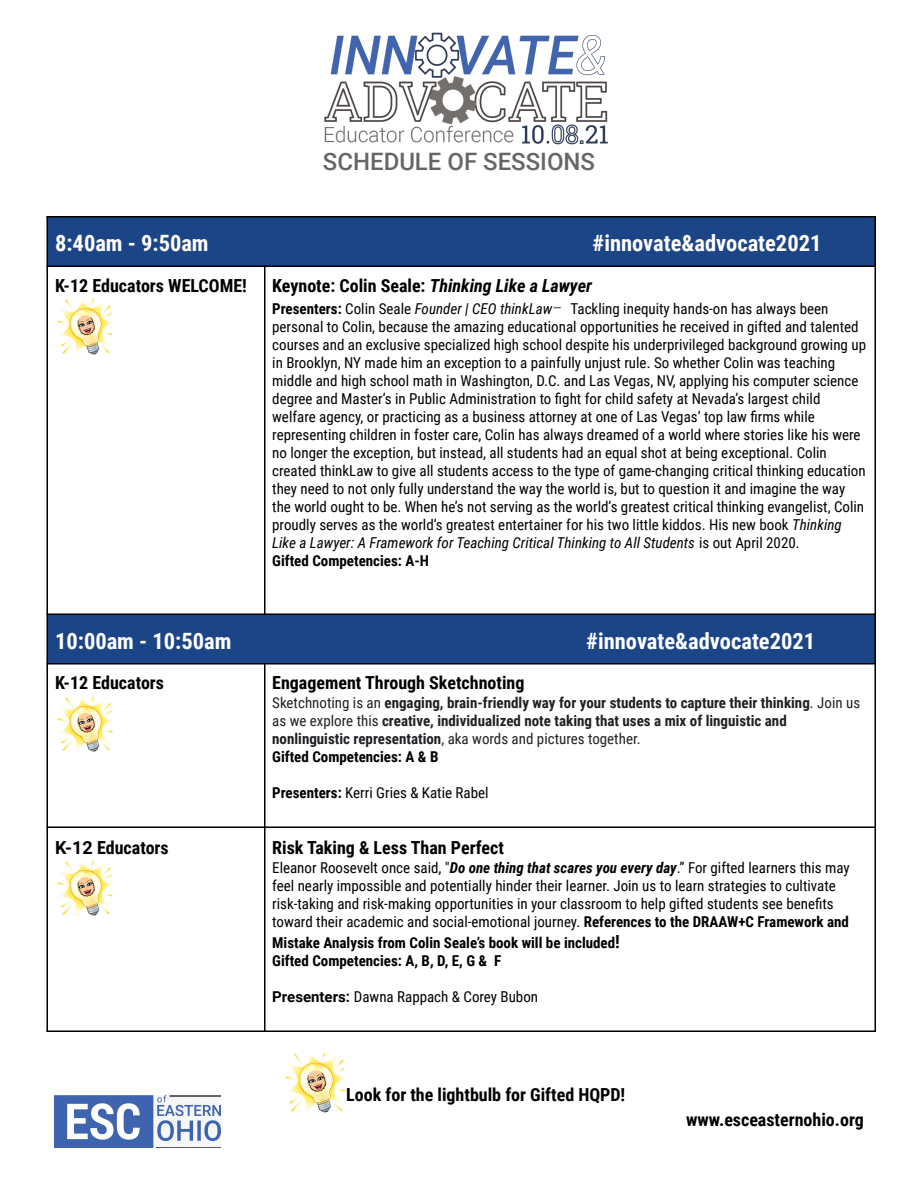
<style>
.page{position:relative;width:918px;height:1188px;background:#fff}
.page>*{position:absolute;margin:0;border:0;box-sizing:border-box;transform-origin:0 0}
.t1{font:500 24px "Roboto";color:#666}
.t2{font:700 22.5px "Roboto Condensed";color:#fff}
.t3{font:700 18px "Roboto Condensed";color:#000}
.t4{font:15px/18px "Roboto Condensed";color:#000}
.t5{font:700 15px/18px "Roboto Condensed";color:#202124}
.t6{font:700 15px/18.8px "Roboto Condensed";color:#000}
.s1{font-style:italic}
.s2{font-weight:700}
.s3{font-style:italic;font-size:18px;color:#666}
.s4{font-weight:400}
.s5{color:#000}
.s6{font-family:"Roboto"}
.s7{font-weight:700;font-style:italic}
.s8{font-size:18px}
.s9{font-family:"Roboto";font-weight:700}
</style>
<div class="page">
<div style="left:47px;top:217px;width:828px;height:49px;background:#1c4587"></div>
<div style="left:47px;top:614px;width:828px;height:49px;background:#1c4587"></div>
<hr style="left:46px;top:216px;width:2px;height:816px;background:#000">
<hr style="left:264px;top:266px;width:1px;height:349px;background:#000">
<hr style="left:264px;top:663px;width:1px;height:369px;background:#000">
<hr style="left:874px;top:216px;width:2px;height:816px;background:#000">
<hr style="left:47px;top:216px;width:829px;height:2px;background:#000">
<hr style="left:47px;top:266px;width:829px;height:1px;background:#000">
<hr style="left:47px;top:614px;width:829px;height:1px;background:#000">
<hr style="left:47px;top:663px;width:829px;height:2px;background:#000">
<hr style="left:47px;top:827px;width:829px;height:1px;background:#000">
<hr style="left:47px;top:1031px;width:829px;height:1px;background:#000">
<img style="left:57px;top:299px;width:56px;height:56px">
<img style="left:57px;top:696px;width:56px;height:56px">
<img style="left:57px;top:861px;width:56px;height:55px">
<img style="left:324px;top:32px;width:284px;height:113px">
<img style="left:286px;top:1053px;width:60px;height:60px">
<img style="left:54px;top:1096px;width:166px;height:51px">
<h1 class="t1" style="left:323px;top:148px;width:274px">SCHEDULE OF SESSIONS</h1>
<h2 class="t2" style="left:55px;top:230px;width:155px">8:40am - 9:50am</h2>
<h2 class="t2" style="left:593px;top:230px;width:230px">#innovate&amp;advocate2021</h2>
<p class="t3" style="left:55px;top:275px;width:193px">K-12 Educators WELCOME!</p>
<p class="t3" style="left:272px;top:275px;width:321px">Keynote: Colin Seale: <span class="s1">Thinking Like a Lawyer</span></p>
<p class="t4" style="left:272px;top:300px;width:595px"><span class="s2">Presenters:</span> Colin Seale <span class="s1">Founder | CEO thinkLaw</span><span class="s3">–</span> Tackling inequity hands-on has always been personal to Colin, because the amazing educational opportunities he received in gifted and talented courses and an exclusive specialized high school despite his underprivileged background growing up in Brooklyn, NY made him an exception to a painfully unjust rule. So whether Colin was teaching middle and high school math in Washington, D.C. and Las Vegas, NV, applying his computer science degree and Master’s in Public Administration to fight for child safety at Nevada’s largest child welfare agency, or practicing as a business attorney at one of Las Vegas’ top law firms while representing children in foster care, Colin has always dreamed of a world where stories like his were no longer the exception, but instead, all students had an equal shot at being exceptional. Colin created thinkLaw to give all students access to the type of game-changing critical thinking education they need to not only fully understand the way the world is, but to question it and imagine the way the world ought to be. When he’s not serving as the world’s greatest critical thinking evangelist, Colin proudly serves as the world’s greatest entertainer for his two little kiddos. His new book <span class="s1">Thinking Like a Lawyer: A Framework for Teaching Critical Thinking to All Students</span> is out April 2020.<br><span class="s2">Gifted Competencies: A-H</span></p>
<h2 class="t2" style="left:55px;top:628px;width:178px">10:00am - 10:50am</h2>
<h2 class="t2" style="left:586px;top:628px;width:230px">#innovate&amp;advocate2021</h2>
<p class="t3" style="left:55px;top:673px;width:110px">K-12 Educators</p>
<p class="t3" style="left:272px;top:673px;width:254px">Engagement Through Sketchnoting</p>
<p class="t5" style="left:272px;top:694px;width:589px"><span class="s4">Sketchnoting is an</span> engaging, brain-friendly way for your students to capture their thinking<span class="s4">. Join us as we explore this</span> creative, individualized note taking that uses a mix of linguistic and nonlinguistic representation<span class="s4">, aka words and pictures together.<br></span><span class="s5">Gifted Competencies: A &amp; B</span></p>
<p class="t4" style="left:272px;top:784px;width:218px"><span class="s2">Presenters:</span> Kerri Gries &amp; Katie Rabel</p>
<p class="t3" style="left:55px;top:837px;width:115px"><span class="s6">K-12</span> Educators</p>
<p class="t3" style="left:272px;top:837px;width:233px">Risk Taking &amp; Less Than Perfect</p>
<p class="t4" style="left:272px;top:859px;width:579px">Eleanor Roosevelt once said, "<span class="s7">Do one thing that scares you every day</span>.” For gifted learners this may feel nearly impossible and potentially hinder their learner. Join us to learn strategies to cultivate risk-taking and risk-making opportunities in your classroom to help gifted students see benefits toward their academic and social-emotional journey. <span class="s2">References to the DRAAW+C Framework and</span></p>
<p class="t6" style="left:272px;top:933px;width:349px">Mistake Analysis from Colin Seale’s book will be included<span class="s8">!<br></span>Gifted Competencies: A, B, D, E, G &amp; F</p>
<p class="t4" style="left:272px;top:988px;width:267px"><span class="s9">Presenters:</span> Dawna Rappach &amp; Corey Bubon</p>
<p class="t3" style="left:346px;top:1085px;width:281px">Look for the lightbulb for Gifted HQPD!</p>
<p class="t3" style="left:686px;top:1110px;width:179px">www.esceasternohio.org</p>
</div>
